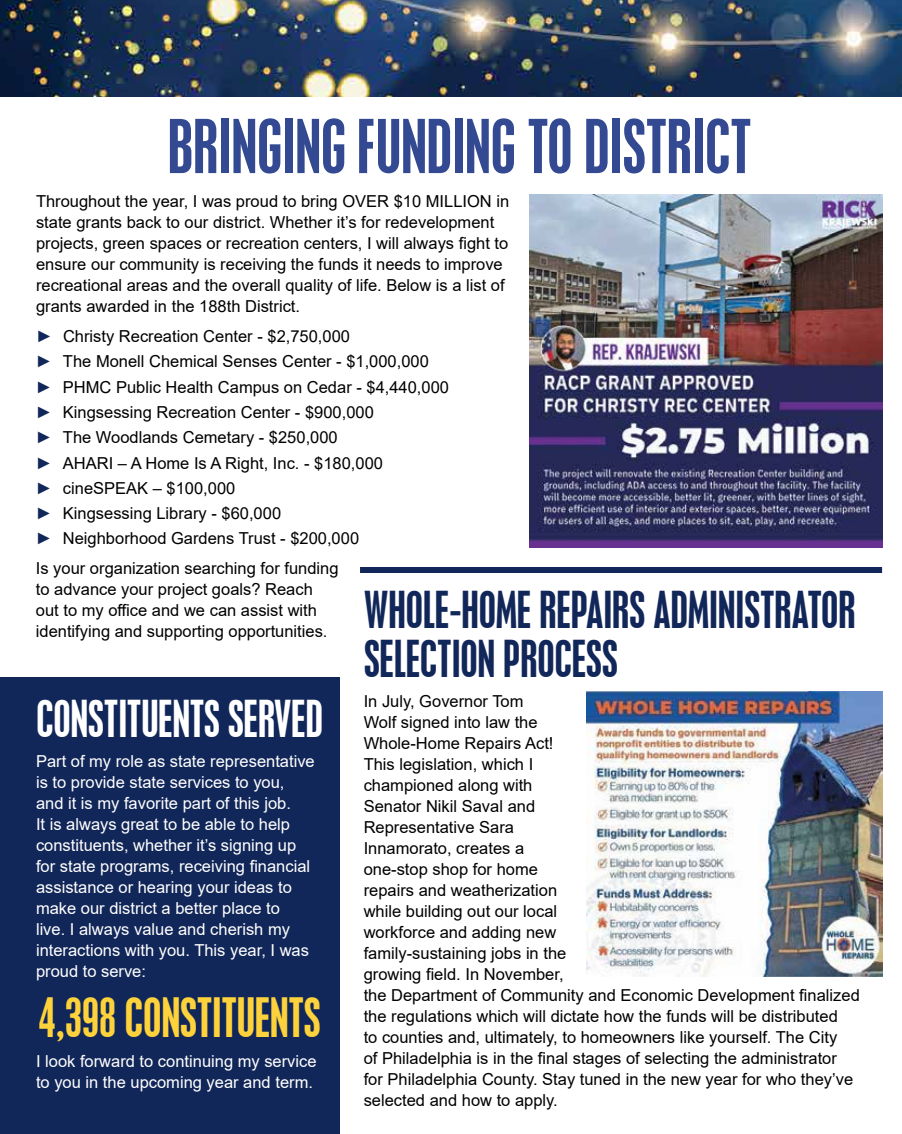
<style>
.page{position:relative;width:902px;height:1134px;background:#fff}
.page>*{position:absolute;margin:0;border:0;box-sizing:border-box;transform-origin:0 0}
.t1{font:condensed 66px "Placard";color:#334a92}
.t2{font:condensed 48px "Placard";color:#fed23b}
.t3{font:condensed 45px/48.6px "Placard";color:#122759}
.t4{font:condensed 45px "Placard";color:#fff}
.t5{font:16.5px/21px "Arial";color:#000}
.t6{font:16.5px/21px "Arial";color:#fff}
.s1{color:#122759}
</style>
<div class="page">
<div style="left:360px;top:567px;width:522px;height:6px;background:#122759"></div>
<div style="left:0;top:677px;width:339px;height:457px;background:#122759"></div>
<img style="left:0;top:0;width:902px;height:97px">
<img style="left:529px;top:195px;width:353px;height:352px">
<img style="left:587px;top:691px;width:295px;height:286px">
<h1 class="t1" style="left:167px;top:106px;width:585px">BRINGING FUNDING TO DISTRICT</h1>
<p class="t5" style="left:36px;top:190px;width:475px">Throughout the year, I was proud to bring OVER $10 MILLION in state grants back to our district. Whether it’s for redevelopment projects, green spaces or recreation centers, I will always fight to ensure our community is receiving the funds it needs to improve recreational areas and the overall quality of life. Below is a list of grants awarded in the 188th District.</p>
<p class="t5" style="left:36px;top:323px;width:415px;line-height:25.3px"><span class="s1">►</span> Christy Recreation Center - $2,750,000<br><span class="s1">►</span> The Monell Chemical Senses Center - $1,000,000 <span class="s1">►</span> PHMC Public Health Campus on Cedar - $4,440,000 <span class="s1">►</span> Kingsessing Recreation Center - $900,000<br><span class="s1">►</span> The Woodlands Cemetary - $250,000<br><span class="s1">►</span> AHARI – A Home Is A Right, Inc. - $180,000<br><span class="s1">►</span> cineSPEAK – $100,000<br><span class="s1">►</span> Kingsessing Library - $60,000<br><span class="s1">►</span> Neighborhood Gardens Trust - $200,000</p>
<p class="t5" style="left:36px;top:558px;width:304px">Is your organization searching for funding to advance your project goals? Reach out to my office and we can assist with identifying and supporting opportunities.</p>
<h3 class="t3" style="left:364px;top:586px;width:493px">WHOLE-HOME REPAIRS ADMINISTRATOR<br>SELECTION PROCESS</h3>
<p class="t5" style="left:364px;top:690px;width:498px">In July, Governor Tom<br>Wolf signed into law the<br>Whole-Home Repairs Act!<br>This legislation, which I<br>championed along with<br>Senator Nikil Saval and<br>Representative Sara<br>Innamorato, creates a<br>one-stop shop for home<br>repairs and weatherization<br>while building out our local<br>workforce and adding new<br>family-sustaining jobs in the<br>growing field. In November,<br>the Department of Community and Economic Development finalized the regulations which will dictate how the funds will be distributed<br>to counties and, ultimately, to homeowners like yourself. The City<br>of Philadelphia is in the final stages of selecting the administrator for Philadelphia County. Stay tuned in the new year for who they’ve selected and how to apply.</p>
<h3 class="t4" style="left:36px;top:691px;width:288px">CONSTITUENTS SERVED</h3>
<p class="t6" style="left:36px;top:750px;width:280px">Part of my role as state representative is to provide state services to you, and it is my favorite part of this job.<br>It is always great to be able to help constituents, whether it’s signing up for state programs, receiving financial assistance or hearing your ideas to make our district a better place to<br>live. I always value and cherish my interactions with you. This year, I was proud to serve:</p>
<h2 class="t2" style="left:38px;top:988px;width:283px">4,398 CONSTITUENTS</h2>
<p class="t6" style="left:36px;top:1050px;width:282px">I look forward to continuing my service to you in the upcoming year and term.</p>
</div>
